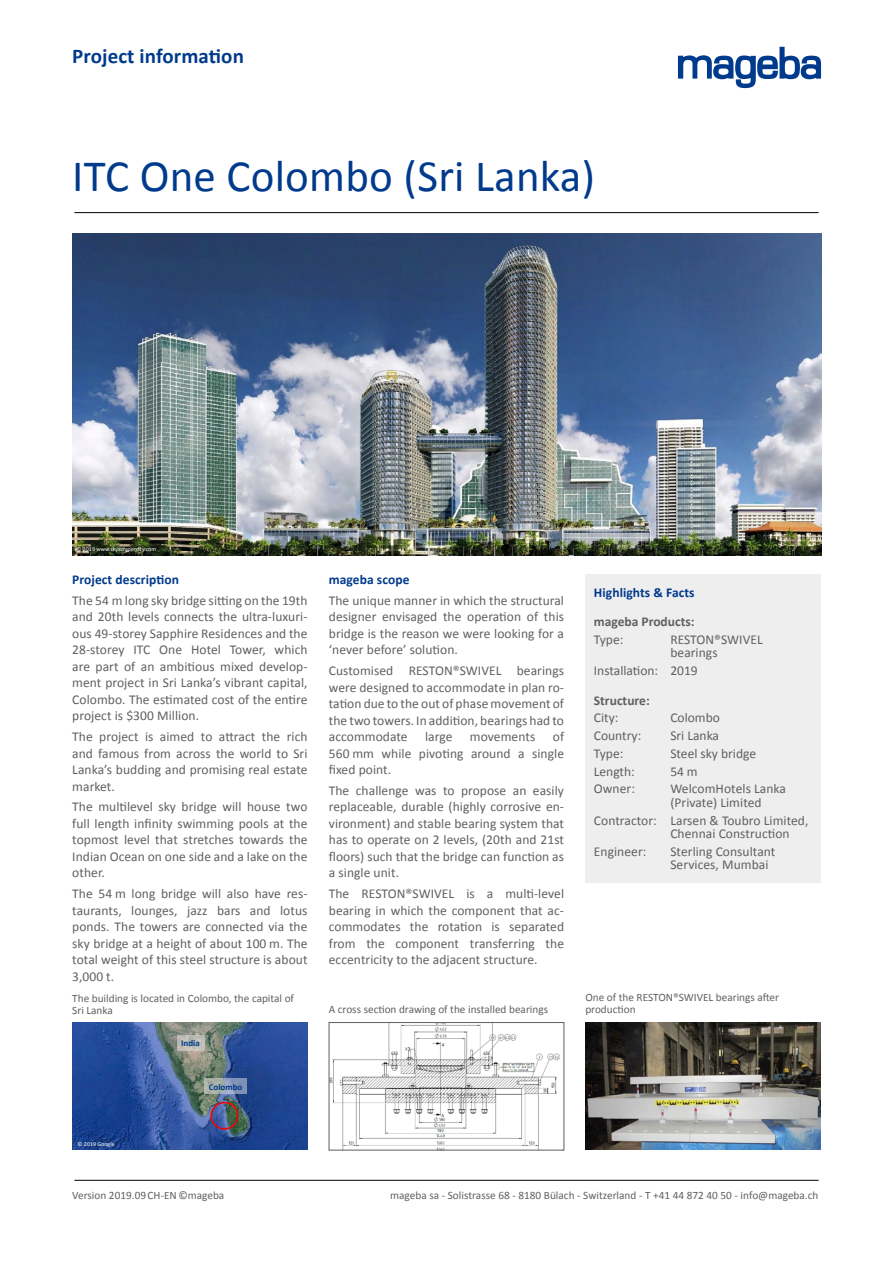
<style>
.page{position:relative;width:893px;height:1263px;background:#fff}
.page>*{position:absolute;margin:0;border:0;box-sizing:border-box;transform-origin:0 0}
.t1{font:45px "Calibri";letter-spacing:.005em;color:#003a8c}
.t2{font:700 21px "Calibri";letter-spacing:.005em;color:#003a8c}
.t3{font:13.5px/16.5px "Calibri";letter-spacing:.005em;color:#616060;text-align:justify}
.t4{font:700 13.5px "Calibri";letter-spacing:.005em;color:#003a8c}
.t5{font:700 13.5px "Calibri";color:#616060}
.t6{font:11.25px/12px "Calibri";color:#616060}
.t7{font:700 9px "Calibri";color:#003a8c}
.t8{font:6px "Calibri";color:#fff}
</style>
<div class="page">
<hr style="left:74px;top:1180px;width:745px;height:1px;background:#000">
<hr style="left:74px;top:212px;width:745px;height:1px;background:#000">
<img style="left:73px;top:234px;width:748px;height:322px">
<img style="left:72px;top:1022px;width:236px;height:128px">
<img style="left:585px;top:1022px;width:236px;height:128px">
<img style="left:331px;top:1024px;width:229px;height:124px">
<div style="left:329px;top:1022px;width:235px;height:128px;border:1px solid #616060"></div>
<div style="left:210px;top:1102px;width:28px;height:27px;border:2px solid #f00;border-radius:50%"></div>
<div style="left:585px;top:574px;width:236px;height:308px;background:#efeeef"></div>
<svg style="left:204px;top:1079px;width:43px;height:15px"></svg>
<svg style="left:177px;top:1035px;width:27px;height:16px"></svg>
<svg style="left:678px;top:47px;width:143px;height:41px"></svg>
<h2 class="t2" style="left:72px;top:41px;width:173px">Project information</h2>
<h1 class="t1" style="left:72px;top:145px;width:524px">ITC One Colombo (Sri Lanka)</h1>
<p class="t8" style="left:77px;top:545px;width:81px">© 2019 www.skyscrapercity.com</p>
<p class="t4" style="left:72px;top:570px;width:108px">Project description</p>
<p class="t3" style="left:72px;top:592px;width:237px">The 54 m long sky bridge sitting on the 19th and 20th levels connects the ultra-luxuri&shy;ous 49-storey Sapphire Residences and the 28-storey ITC One Hotel Tower, which are part of an ambitious mixed develop&shy;ment project in Sri Lanka’s vibrant capital, Colombo. The estimated cost of the entire project is $300 Million.</p>
<p class="t3" style="left:72px;top:728px;width:237px">The project is aimed to attract the rich and famous from across the world to Sri Lanka’s budding and promising real estate market.</p>
<p class="t3" style="left:72px;top:798px;width:237px">The multilevel sky bridge will house two full length infinity swimming pools at the topmost level that stretches towards the Indian Ocean on one side and a lake on the other.</p>
<p class="t3" style="left:72px;top:885px;width:237px">The 54 m long bridge will also have res&shy;taurants, lounges, jazz bars and lotus ponds. The towers are connected via the sky bridge at a height of about 100 m. The total weight of this steel structure is about 3,000 t.</p>
<p class="t4" style="left:329px;top:570px;width:82px">mageba scope</p>
<p class="t3" style="left:329px;top:592px;width:237px">The unique manner in which the structural designer envisaged the operation of this bridge is the reason we were looking for a ‘never before’ solution.</p>
<p class="t3" style="left:329px;top:662px;width:237px">Customised RESTON®SWIVEL bearings were designed to accommodate in plan ro&shy;tation due to the out of phase movement of the two towers. In addition, bearings had to accommodate</p>
<p class="t3" style="left:329px;top:728px;width:237px;text-indent:224px">of 560 mm while pivoting around a single fixed point.</p>
<p class="t3" style="left:329px;top:782px;width:237px">The challenge was to propose an easily replaceable, durable (highly corrosive en&shy;vironment) and stable bearing system that has to operate on 2 levels, (20th and 21st floors) such that the bridge can function as a single unit.</p>
<p class="t3" style="left:329px;top:885px;width:237px">The RESTON®SWIVEL is a multi-level bearing in which the component that ac&shy;commodates the rotation is separated from the component transferring the eccentricity to the adjacent structure.</p>
<p class="t3" style="left:425px;top:728px;width:29px">large</p>
<p class="t3" style="left:470px;top:728px;width:67px">movements</p>
<p class="t6" style="left:72px;top:992px;width:223px">The building is located in Colombo, the capital of<br>Sri Lanka</p>
<p class="t6" style="left:329px;top:1003px;width:221px">A cross section drawing of the installed bearings</p>
<p class="t8" style="left:78px;top:1139px;width:39px">© 2019 Google</p>
<p class="t7" style="left:181px;top:1037px;width:20px">India</p>
<p class="t7" style="left:209px;top:1080px;width:35px">Colombo</p>
<p class="t4" style="left:594px;top:583px;width:102px">Highlights &amp; Facts</p>
<p class="t5" style="left:594px;top:612px;width:102px">mageba Products:</p>
<p class="t3" style="left:594px;top:631px;width:31px">Type:</p>
<p class="t3" style="left:670px;top:632px;width:94px;line-height:13.5px">RESTON®SWIVEL bearings</p>
<p class="t3" style="left:594px;top:662px;width:105px">Installation: 2019</p>
<p class="t5" style="left:594px;top:690px;width:57px">Structure:</p>
<p class="t3" style="left:594px;top:709px;width:26px">City:</p>
<p class="t3" style="left:670px;top:709px;width:51px">Colombo</p>
<p class="t3" style="left:594px;top:727px;width:49px">Country:</p>
<p class="t3" style="left:670px;top:727px;width:50px">Sri Lanka</p>
<p class="t3" style="left:594px;top:745px;width:31px">Type:</p>
<p class="t3" style="left:670px;top:745px;width:87px">Steel sky bridge</p>
<p class="t3" style="left:594px;top:762px;width:42px">Length:</p>
<p class="t3" style="left:670px;top:762px;width:29px">54 m</p>
<p class="t3" style="left:594px;top:780px;width:43px">Owner:</p>
<p class="t3" style="left:670px;top:782px;width:117px;line-height:13.5px">WelcomHotels Lanka (Private) Limited</p>
<p class="t3" style="left:670px;top:813px;width:140px;line-height:13.5px;text-indent:-76px">Contractor: Larsen &amp; Toubro Limited,<br>Chennai Construction</p>
<p class="t3" style="left:594px;top:843px;width:54px">Engineer:</p>
<p class="t3" style="left:670px;top:844px;width:107px;line-height:13.5px">Sterling Consultant<br>Services, Mumbai</p>
<p class="t6" style="left:585px;top:991px;width:195px">One of the RESTON®SWIVEL bearings after production</p>
<p class="t6" style="left:72px;top:1189px;width:154px">Version 2019.09 CH-EN ©mageba</p>
<p class="t6" style="left:390px;top:1189px;width:430px">mageba sa - Solistrasse 68 - 8180 Bülach - Switzerland - T +41 44 872 40 50 - info@mageba.ch</p>
</div>
